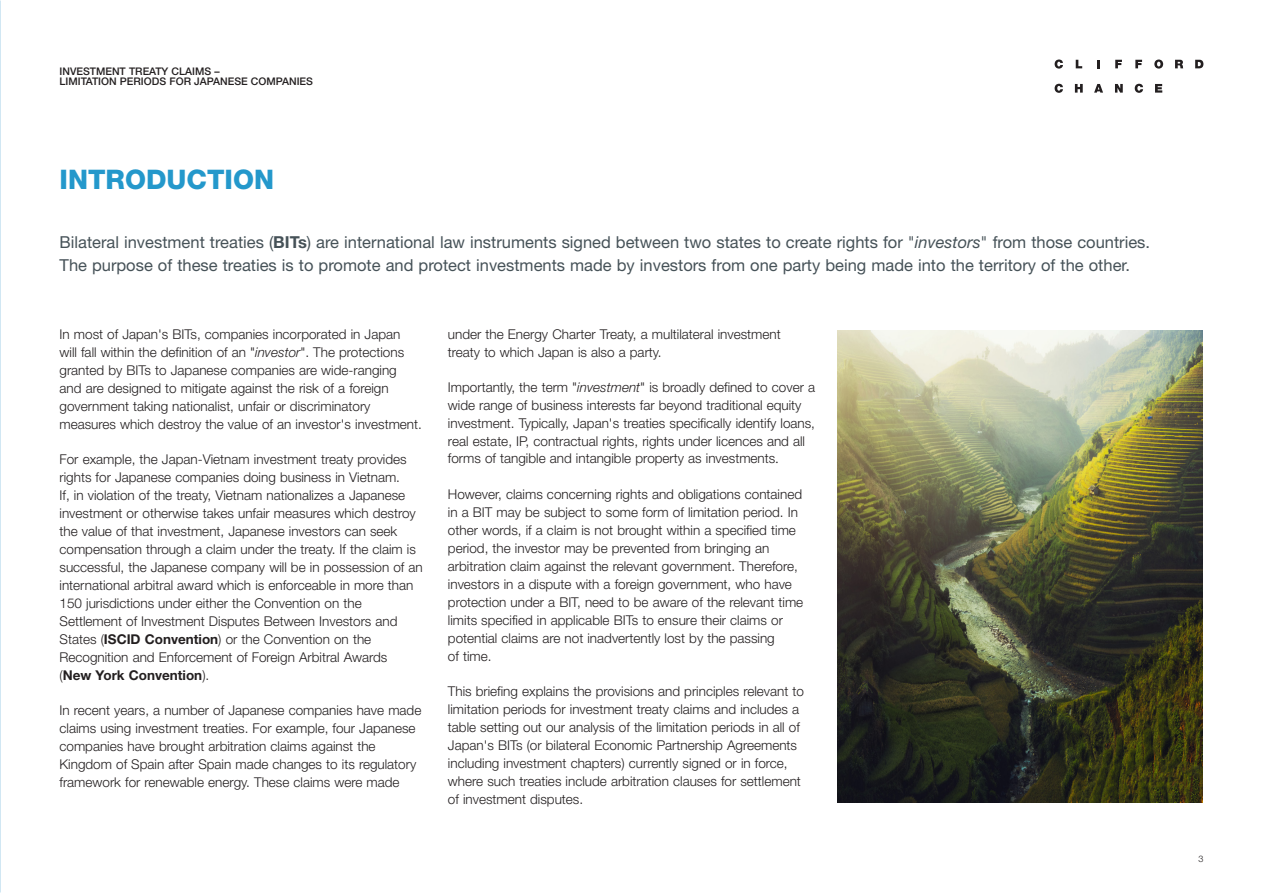
<style>
.page{position:relative;width:1263px;height:893px;background:#fff}
.page>*{position:absolute;margin:0;border:0;box-sizing:border-box;transform-origin:0 0}
._03__Page_Heading_1{font:800 27px "Helvetica Neue LT Std";color:#2498cb}
._05__Heading_1{font:16.5px/22.5px "Helvetica Neue LT Std";color:#465258}
._09__Body_Text_4MM{font:300 13.5px/18px "Helvetica Neue LT Std";color:#231f20}
._23__Header__left_aligned{font:500 10.5px/10.5px "Helvetica Neue LT Std";color:#231f20}
.t1{font:300 9px "Helvetica Neue LT Std";color:#231f20}
.s1{font-weight:700}
.s2{font-style:italic}
.s3{font-family:"Minion Pro";font-weight:400}
</style>
<div class="page">
<svg style="left:1054px;top:60px;width:9px;height:9px"></svg>
<svg style="left:1076px;top:60px;width:6px;height:8px"></svg>
<svg style="left:1097px;top:60px;width:2px;height:8px"></svg>
<svg style="left:1115px;top:60px;width:7px;height:8px"></svg>
<svg style="left:1135px;top:60px;width:7px;height:8px"></svg>
<svg style="left:1154px;top:60px;width:9px;height:9px"></svg>
<svg style="left:1175px;top:60px;width:8px;height:8px"></svg>
<svg style="left:1195px;top:60px;width:8px;height:8px"></svg>
<svg style="left:1054px;top:84px;width:9px;height:9px"></svg>
<svg style="left:1075px;top:84px;width:8px;height:9px"></svg>
<svg style="left:1094px;top:84px;width:9px;height:9px"></svg>
<svg style="left:1115px;top:84px;width:8px;height:9px"></svg>
<svg style="left:1135px;top:84px;width:8px;height:9px"></svg>
<svg style="left:1155px;top:84px;width:7px;height:9px"></svg>
<img style="left:0;top:0;width:1px;height:893px">
<img style="left:837px;top:330px;width:366px;height:473px">
<p class="_23__Header__left_aligned" style="left:60px;top:66px;width:255px">INVESTMENT TREATY CLAIMS –<br>LIMITATION PERIODS FOR JAPANESE COMPANIES</p>
<p class="_03__Page_Heading_1" style="left:60px;top:164px;width:216px">INTRODUCTION</p>
<p class="_05__Heading_1" style="left:60px;top:231px;width:1092px">Bilateral investment treaties (<span class="s1">BITs</span>) are international law instruments signed between two states to create rights for "<span class="s2">investors</span>" from those countries.<br>The purpose of these treaties is to promote and protect investments made by investors from one party being made into the territory of the other.</p>
<p class="_09__Body_Text_4MM" style="left:60px;top:325px;width:364px">In most of Japan's BITs, companies incorporated in Japan<br>will fall within the definition of an "<span class="s2">investor</span>". The protections granted by BITs to Japanese companies are wide-ranging and are designed to mitigate against the risk of a foreign government taking nationalist, unfair or discriminatory measures which destroy the value of an investor's investment.</p>
<p class="_09__Body_Text_4MM" style="left:60px;top:450px;width:365px">For example, the Japan-Vietnam investment treaty provides rights for Japanese companies doing business in Vietnam.<br>If, in violation of the treaty, Vietnam nationalizes a Japanese investment or otherwise takes unfair measures which destroy the value of that investment, Japanese investors can seek compensation through a claim under the treaty. If the claim is successful, the Japanese company will be in possession of an international arbitral award which is enforceable in more than 150 jurisdictions under either the Convention on the Settlement of Investment Disputes Between Investors and States (<span class="s1">ISCID Convention</span>) or the Convention on the Recognition and Enforcement of Foreign Arbitral Awards (<span class="s1">New York Convention</span>).</p>
<p class="_09__Body_Text_4MM" style="left:60px;top:701px;width:363px">In recent years, a number of Japanese companies have made claims using investment treaties. For example, four Japanese companies have brought arbitration claims against the Kingdom of Spain after Spain made changes to its regulatory framework for renewable energy. These claims were made</p>
<p class="_09__Body_Text_4MM" style="left:448px;top:325px;width:334px">under the Energy Charter Treaty, a multilateral investment treaty to which Japan is also a party.</p>
<p class="_09__Body_Text_4MM" style="left:448px;top:378px;width:369px">Importantly, the term "<span class="s2">investment</span>" is broadly defined to cover a wide range of business interests far beyond traditional equity investment. Typically, Japan's treaties specifically identify loans, real estate, IP, contractual rights, rights under licences and all forms of tangible and intangible property as investments<span class="s3">.</span></p>
<p class="_09__Body_Text_4MM" style="left:448px;top:485px;width:357px">However, claims concerning rights and obligations contained in a BIT may be subject to some form of limitation period. In other words, if a claim is not brought within a specified time period, the investor may be prevented from bringing an arbitration claim against the relevant government. Therefore, investors in a dispute with a foreign government, who have protection under a BIT, need to be aware of the relevant time limits specified in applicable BITs to ensure their claims or potential claims are not inadvertently lost by the passing<br>of time.</p>
<p class="_09__Body_Text_4MM" style="left:448px;top:682px;width:358px">This briefing explains the provisions and principles relevant to limitation periods for investment treaty claims and includes a table setting out our analysis of the limitation periods in all of Japan's BITs (or bilateral Economic Partnership Agreements including investment chapters) currently signed or in force, where such treaties include arbitration clauses for settlement of investment disputes.</p>
<p class="t1" style="left:1198px;top:853px;width:7px">3</p>
</div>
